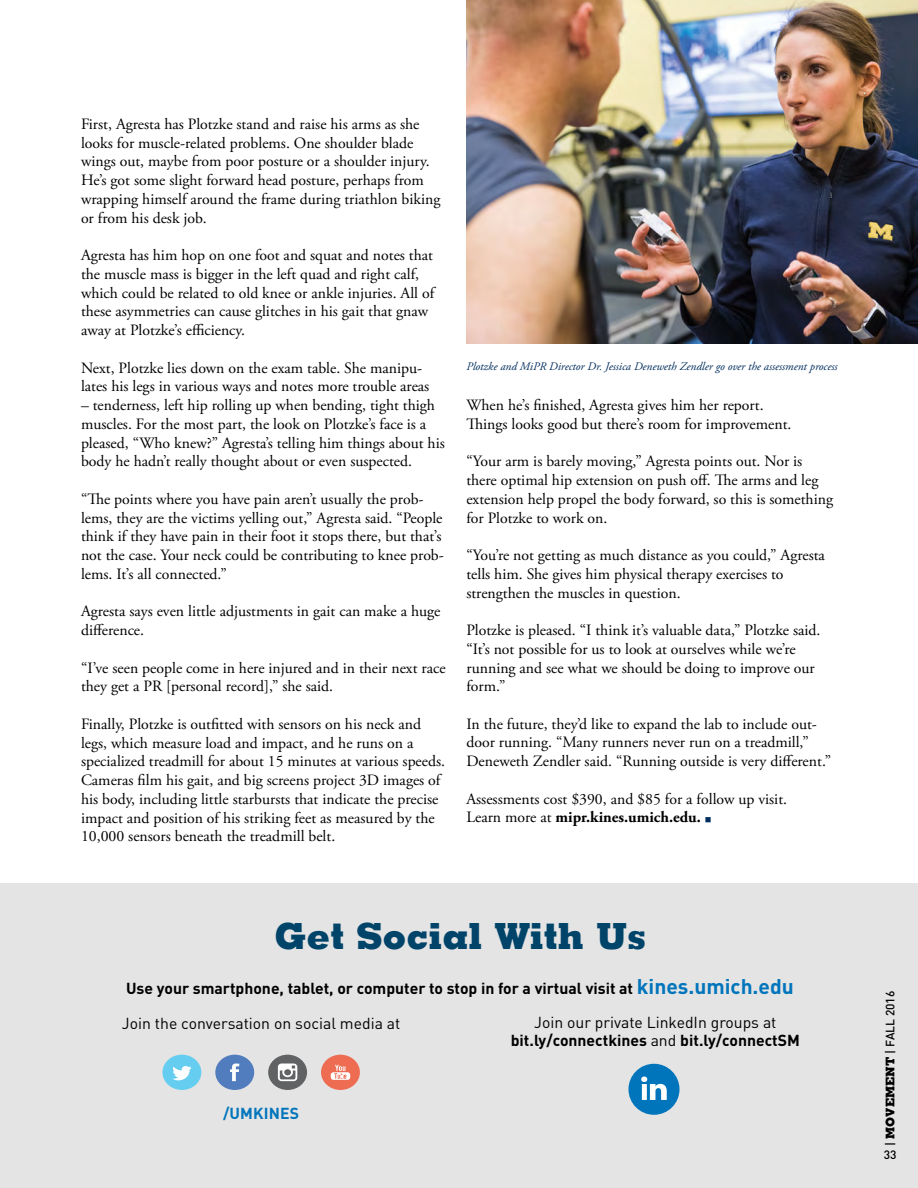
<style>
.page{position:relative;width:918px;height:1188px;background:#fff}
.page>*{position:absolute;margin:0;border:0;box-sizing:border-box;transform-origin:0 0}
.Copy{font:800 36px "Memphis LT Pro";color:#00446a}
.Copy-2{font:15.75px/18.8px "Adobe Garamond Pro";color:#000}
.Copy-3{font:700 15.75px/18.8px "DIN Pro";color:#000;text-align:center}
.Copy-4{font:15.75px "DIN Pro";color:#000}
.Copy-5{font:700 15.75px "DIN Pro";letter-spacing:.01em;color:#0075bc}
.t1{font:500 12px "DIN Pro";color:#000}
.t2{font:italic 11.7px "Adobe Garamond Pro";color:#002e5e}
.s1{font-weight:700}
.s2{color:#002e5e}
.s3{font-size:21px;color:#0075bc}
.s4{font-weight:400}
.s5{font-family:"Memphis LT Pro";font-weight:800}
</style>
<div class="page">
<div style="left:0;top:883px;width:918px;height:305px;background:#e4e4e4"></div>
<div style="left:162px;top:1055px;width:39px;height:35px;background:#65cdf0;border-radius:50%"></div>
<svg style="left:172px;top:1066px;width:20px;height:14px"></svg>
<div style="left:215px;top:1055px;width:39px;height:35px;background:#517cbe;border-radius:50%"></div>
<svg style="left:230px;top:1064px;width:9px;height:17px"></svg>
<div style="left:268px;top:1055px;width:39px;height:35px;background:#606264;border-radius:50%"></div>
<svg style="left:278px;top:1064px;width:19px;height:17px"></svg>
<div style="left:321px;top:1055px;width:39px;height:35px;background:#ed6c52;border-radius:50%"></div>
<svg style="left:331px;top:1065px;width:19px;height:15px"></svg>
<div style="left:628px;top:1064px;width:52px;height:51px;background:#0075bc;border-radius:50%"></div>
<svg style="left:641px;top:1077px;width:26px;height:23px"></svg>
<img style="left:466px;top:0;width:452px;height:344px">
<p class="Copy-2" style="left:81px;top:115px;width:361px">First, Agresta has Plotzke stand and raise his arms as she looks for muscle-related problems. One shoulder blade wings out, maybe from poor posture or a shoulder injury.<br>He’s got some slight forward head posture, perhaps from wrapping himself around the frame during triathlon biking or from his desk job.</p>
<p class="Copy-2" style="left:81px;top:246px;width:355px">Agresta has him hop on one foot and squat and notes that the muscle mass is bigger in the left quad and right calf, which could be related to old knee or ankle injuries. All of these asymmetries can cause glitches in his gait that gnaw away at Plotzke’s efficiency.</p>
<p class="Copy-2" style="left:81px;top:359px;width:350px">Next, Plotzke lies down on the exam table. She manipu&shy;lates his legs in various ways and notes more trouble areas</p>
<p class="Copy-2" style="left:81px;top:396px;width:365px">– tenderness, left hip rolling up when bending, tight thigh muscles. For the most part, the look on Plotzke’s face is a pleased, “Who knew?” Agresta’s telling him things about his body he hadn’t really thought about or even suspected.</p>
<p class="Copy-2" style="left:81px;top:490px;width:364px">“The points where you have pain aren’t usually the prob&shy;lems, they are the victims yelling out,” Agresta said. “People think if they have pain in their foot it stops there, but that’s not the case. Your neck could be contributing to knee prob&shy;lems. It’s all connected.”</p>
<p class="Copy-2" style="left:81px;top:603px;width:361px">Agresta says even little adjustments in gait can make a huge difference.</p>
<p class="Copy-2" style="left:81px;top:659px;width:366px">“I’ve seen people come in here injured and in their next race they get a PR [personal record],” she said.</p>
<p class="Copy-2" style="left:81px;top:715px;width:366px">Finally, Plotzke is outfitted with sensors on his neck and legs, which measure load and impact, and he runs on a specialized treadmill for about 15 minutes at various speeds.<br>Cameras film his gait, and big screens project 3D images of his body, including little starbursts that indicate the precise impact and position of his striking feet as measured by the 10,000 sensors beneath the treadmill belt.</p>
<p class="t2" style="left:466px;top:360px;width:373px">Plotzke and MiPR Director Dr. Jessica Deneweth Zendler go over the assessment process</p>
<p class="Copy-2" style="left:466px;top:396px;width:327px">When he’s finished, Agresta gives him her report.<br>Things looks good but there’s room for improvement.</p>
<p class="Copy-2" style="left:466px;top:453px;width:368px">“Your arm is barely moving,” Agresta points out. Nor is there optimal hip extension on push off. The arms and leg extension help propel the body forward, so this is something for Plotzke to work on.</p>
<p class="Copy-2" style="left:466px;top:546px;width:360px">“You’re not getting as much distance as you could,” Agresta tells him. She gives him physical therapy exercises to strengthen the muscles in question.</p>
<p class="Copy-2" style="left:466px;top:621px;width:356px">Plotzke is pleased. “I think it’s valuable data,” Plotzke said. “It’s not possible for us to look at ourselves while we’re running and see what we should be doing to improve our form.”</p>
<p class="Copy-2" style="left:466px;top:715px;width:366px">In the future, they’d like to expand the lab to include out&shy;door running. “Many runners never run on a treadmill,”<br>Deneweth Zendler said. “Running outside is very different.”</p>
<p class="Copy-2" style="left:466px;top:790px;width:322px">Assessments cost $390, and $85 for a follow up visit.<br>Learn more at <span class="s1">mipr.kines.umich.edu.</span> <span class="s2">■</span></p>
<p class="Copy" style="left:274px;top:913px;width:373px">Get Social With Us</p>
<p class="Copy-3" style="left:126px;top:979px;width:669px">Use your smartphone, tablet, or computer to stop in for a virtual visit at <span class="s3">kines.umich.edu</span></p>
<p class="Copy-3" style="left:511px;top:1012px;width:291px"><span class="s4">Join our private LinkedIn groups at </span>bit.ly/connectkines <span class="s4">and</span> bit.ly/connectSM</p>
<p class="Copy-4" style="left:122px;top:1013px;width:280px">Join the conversation on social media at</p>
<p class="Copy-5" style="left:223px;top:1102px;width:77px">/UMKINES</p>
<p class="t1" style="left:882px;top:1146px;width:157px;rotate:-90deg">| <span class="s5">MOVEMENT</span> | FALL 2016</p>
<p class="t1" style="left:884px;top:1146px;width:14px">33</p>
</div>
